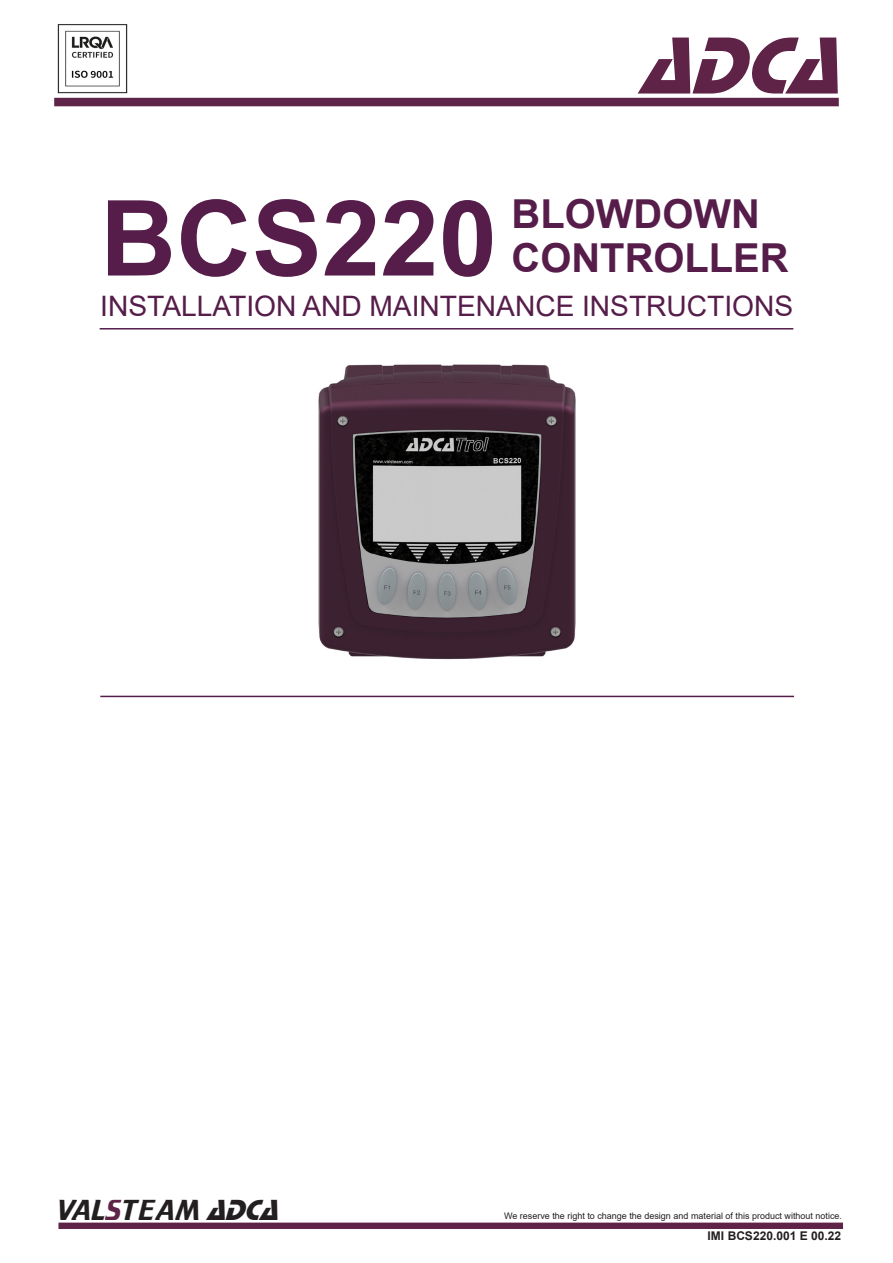
<style>
.page{position:relative;width:893px;height:1263px;background:#fff}
.page>*{position:absolute;margin:0;border:0;box-sizing:border-box;transform-origin:0 0}
.Ref__Produto{font:700 105px "Arial";color:#561d4a}
.t1{font:italic 84px "Stop D";color:#5f2348}
.Ref__Produto-2{font:700 39.9px "Arial";color:#561d4a}
.t2{font:30px "Trekker";color:#231f20}
.Capa_Nome_documento{font:28.2px "Arial";color:#561d4a}
.t3{font:700 12px "Arial";color:#231f20}
.t4{font:9px "Arial";color:#231f20}
.s1{color:#5f2348}
.s2{font-family:"Stop D";font-style:italic}
</style>
<div class="page">
<div style="left:58px;top:1222px;width:785px;height:7px;background:#5f2348;border:2px solid #5f2348"></div>
<div style="left:54px;top:98px;width:785px;height:8px;background:#5e2348"></div>
<img style="left:57px;top:24px;width:71px;height:70px">
<hr style="left:100px;top:696px;width:694px;height:1px;background:#561d4a">
<img style="left:318px;top:364px;width:258px;height:296px">
<hr style="left:100px;top:328px;width:693px;height:1px;background:#561d4a">
<p class="t1" style="left:639px;top:18px;width:227px">ADCA</p>
<p class="Ref__Produto-2" style="left:512px;top:186px;width:250px">BLOWDOWN</p>
<p class="Ref__Produto-2" style="left:512px;top:229px;width:279px">CONTROLLER</p>
<p class="Ref__Produto" style="left:100px;top:165px;width:398px">BCS220</p>
<p class="Capa_Nome_documento" style="left:100px;top:287px;width:695px">INSTALLATION AND MAINTENANCE INSTRUCTIONS</p>
<p class="t2" style="left:57px;top:1194px;width:232px">VAL<span class="s1">S</span>TEAM <span class="s2">ADCA</span></p>
<p class="t4" style="left:504px;top:1209px;width:340px">We reserve the right to change the design and material of this product without notice.</p>
<p class="t3" style="left:708px;top:1227px;width:135px">IMI BCS220.001 E 00.22</p>
</div>
